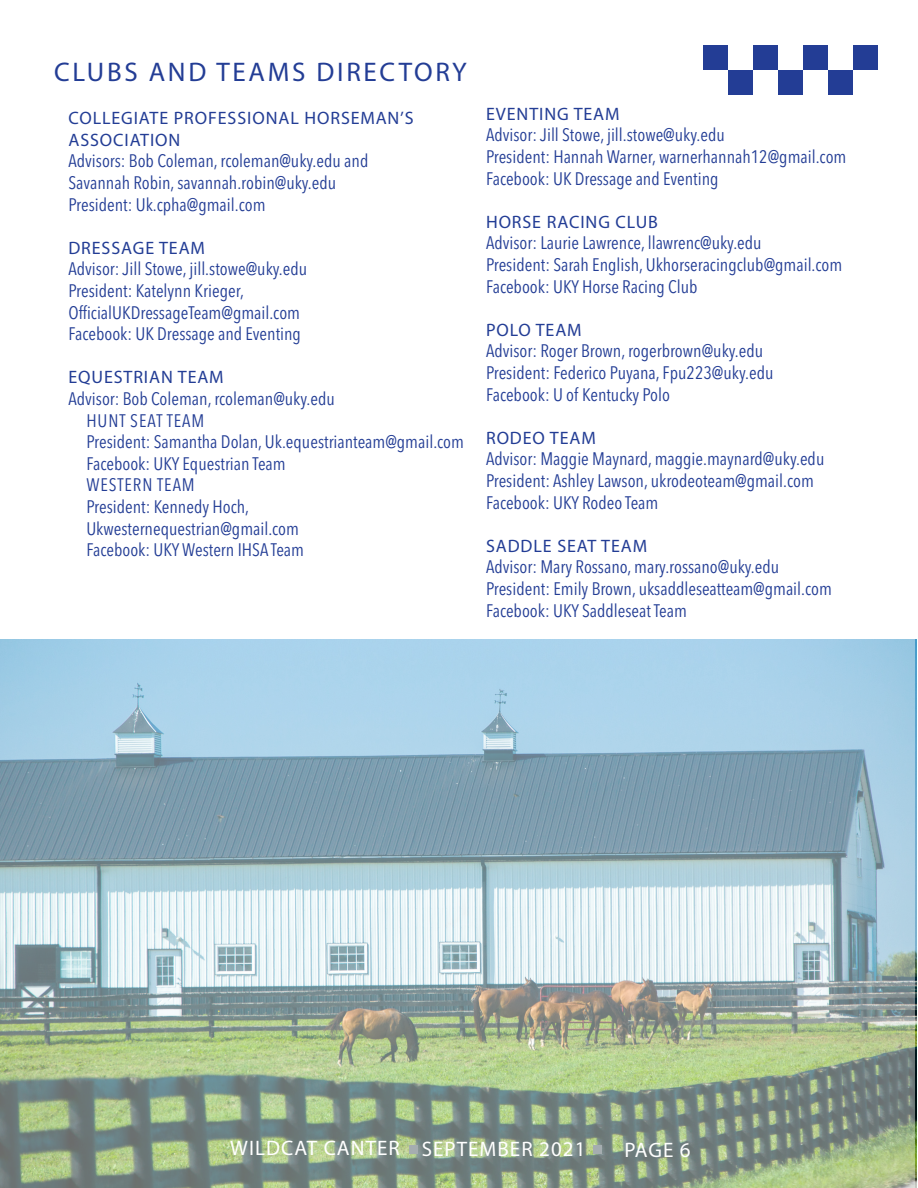
<style>
.page{position:relative;width:918px;height:1188px;background:#fff}
.page>*{position:absolute;margin:0;border:0;box-sizing:border-box;transform-origin:0 0}
.t1{font:27px "Myriad Pro";letter-spacing:.1em;color:#233d95}
.t2{font:21px "Myriad Pro";letter-spacing:.05em;color:#fff}
.t3{font:condensed 18px "Avenir Next LT Pro";color:#233d95}
.t4{font:18px "Myriad Pro";letter-spacing:.05em;color:#233d95}
.t5{font:condensed 18px "Avenir Next LT Pro";letter-spacing:.05em;color:#233d95}
</style>
<div class="page">
<svg style="left:0;top:639px;width:915px;height:549px;background:#9eb8b9"></svg>
<div style="left:409px;top:1145px;width:9px;height:9px;background:#a5adb0"></div>
<div style="left:593px;top:1145px;width:9px;height:9px;background:#a5adb0"></div>
<div style="left:703px;top:45px;width:25px;height:25px;background:#233d95"></div>
<div style="left:728px;top:70px;width:25px;height:25px;background:#233d95"></div>
<div style="left:753px;top:45px;width:25px;height:25px;background:#233d95"></div>
<div style="left:778px;top:70px;width:25px;height:25px;background:#233d95"></div>
<div style="left:803px;top:45px;width:25px;height:25px;background:#233d95"></div>
<div style="left:828px;top:70px;width:25px;height:25px;background:#233d95"></div>
<div style="left:853px;top:45px;width:25px;height:25px;background:#233d95"></div>
<p class="t1" style="left:54px;top:55px;width:414px">CLUBS AND TEAMS DIRECTORY</p>
<p class="t4" style="left:68px;top:107px;width:347px">COLLEGIATE PROFESSIONAL HORSEMAN’S</p>
<p class="t4" style="left:68px;top:129px;width:114px">ASSOCIATION</p>
<p class="t3" style="left:68px;top:150px;width:302px">Advisors: Bob Coleman, rcoleman@uky.edu and</p>
<p class="t3" style="left:68px;top:172px;width:269px">Savannah Robin, savannah.robin@uky.edu</p>
<p class="t3" style="left:68px;top:193px;width:199px">President: Uk.cpha@gmail.com</p>
<p class="t4" style="left:68px;top:237px;width:138px">DRESSAGE TEAM</p>
<p class="t3" style="left:68px;top:258px;width:240px">Advisor: Jill Stowe, jill.stowe@uky.edu</p>
<p class="t3" style="left:68px;top:280px;width:177px">President: Katelynn Krieger,</p>
<p class="t3" style="left:68px;top:301px;width:233px">OfficialUKDressageTeam@gmail.com</p>
<p class="t3" style="left:68px;top:323px;width:234px">Facebook: UK Dressage and Eventing</p>
<p class="t4" style="left:68px;top:366px;width:157px">EQUESTRIAN TEAM</p>
<p class="t3" style="left:68px;top:388px;width:268px">Advisor: Bob Coleman, rcoleman@uky.edu</p>
<p class="t5" style="left:86px;top:409px;width:119px">HUNT SEAT TEAM</p>
<p class="t3" style="left:86px;top:431px;width:379px">President: Samantha Dolan, Uk.equestrianteam@gmail.com</p>
<p class="t3" style="left:86px;top:453px;width:201px">Facebook: UKY Equestrian Team</p>
<p class="t5" style="left:86px;top:474px;width:110px">WESTERN TEAM</p>
<p class="t3" style="left:86px;top:496px;width:164px">President: Kennedy Hoch,</p>
<p class="t3" style="left:86px;top:517px;width:214px">Ukwesternequestrian@gmail.com</p>
<p class="t3" style="left:86px;top:539px;width:219px">Facebook: UKY Western IHSA Team</p>
<p class="t4" style="left:486px;top:103px;width:135px">EVENTING TEAM</p>
<p class="t3" style="left:486px;top:124px;width:240px">Advisor: Jill Stowe, jill.stowe@uky.edu</p>
<p class="t3" style="left:486px;top:146px;width:362px">President: Hannah Warner, warnerhannah12@gmail.com</p>
<p class="t3" style="left:486px;top:167px;width:234px">Facebook: UK Dressage and Eventing</p>
<p class="t4" style="left:486px;top:211px;width:174px">HORSE RACING CLUB</p>
<p class="t3" style="left:486px;top:232px;width:277px">Advisor: Laurie Lawrence, llawrenc@uky.edu</p>
<p class="t3" style="left:486px;top:254px;width:358px">President: Sarah English, Ukhorseracingclub@gmail.com</p>
<p class="t3" style="left:486px;top:275px;width:213px">Facebook: UKY Horse Racing Club</p>
<p class="t4" style="left:486px;top:319px;width:97px">POLO TEAM</p>
<p class="t3" style="left:486px;top:340px;width:279px">Advisor: Roger Brown, rogerbrown@uky.edu</p>
<p class="t3" style="left:486px;top:362px;width:289px">President: Federico Puyana, Fpu223@uky.edu</p>
<p class="t3" style="left:486px;top:383px;width:186px">Facebook: U of Kentucky Polo</p>
<p class="t4" style="left:486px;top:427px;width:111px">RODEO TEAM</p>
<p class="t3" style="left:486px;top:448px;width:340px">Advisor: Maggie Maynard, maggie.maynard@uky.edu</p>
<p class="t3" style="left:486px;top:470px;width:329px">President: Ashley Lawson, ukrodeoteam@gmail.com</p>
<p class="t3" style="left:486px;top:491px;width:174px">Facebook: UKY Rodeo Team</p>
<p class="t4" style="left:486px;top:535px;width:163px">SADDLE SEAT TEAM</p>
<p class="t3" style="left:486px;top:556px;width:295px">Advisor: Mary Rossano, mary.rossano@uky.edu</p>
<p class="t3" style="left:486px;top:578px;width:347px">President: Emily Brown, uksaddleseatteam@gmail.com</p>
<p class="t3" style="left:486px;top:599px;width:202px">Facebook: UKY Saddleseat Team</p>
<p class="t2" style="left:230px;top:1135px;width:171px">WILDCAT CANTER</p>
<p class="t2" style="left:422px;top:1136px;width:165px">SEPTEMBER 2021</p>
<p class="t2" style="left:624px;top:1137px;width:68px">PAGE 6</p>
</div>
